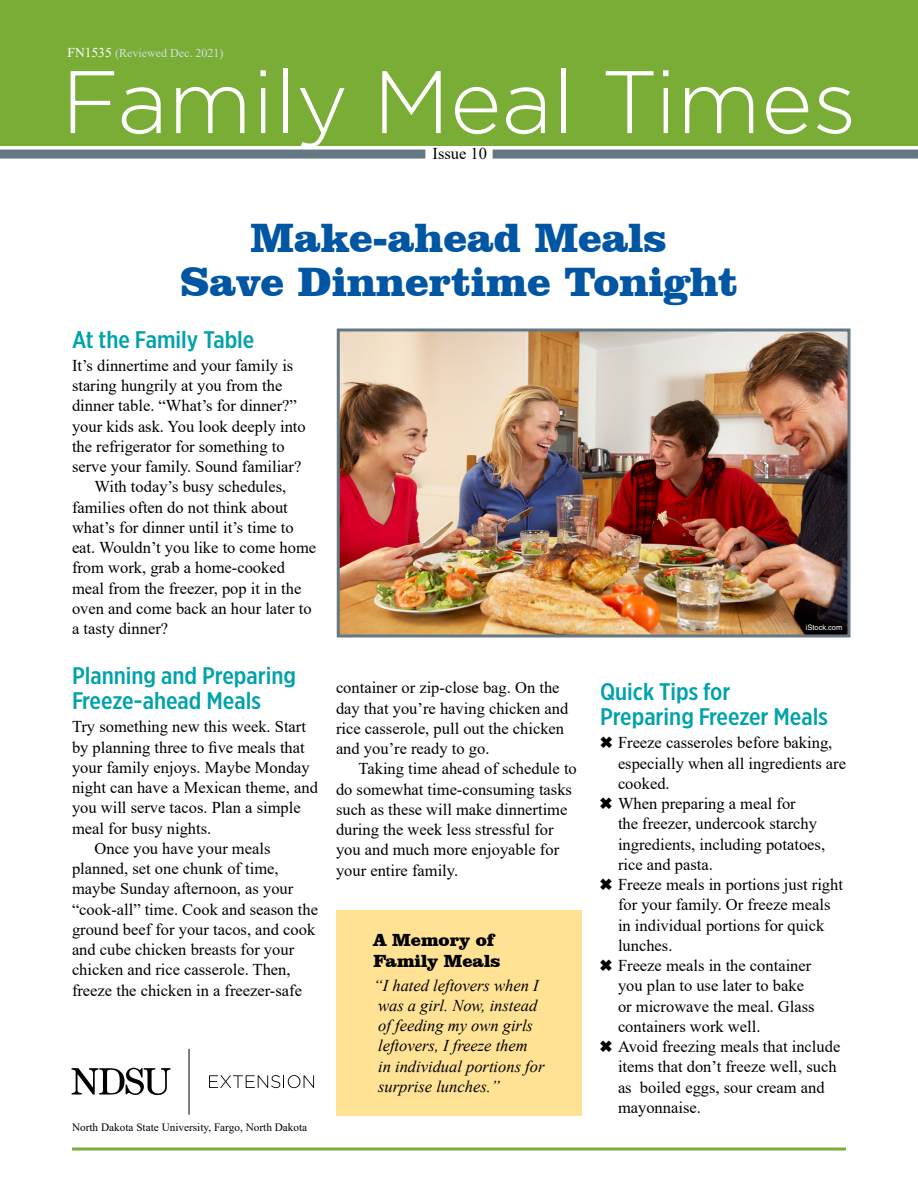
<style>
.page{position:relative;width:918px;height:1188px;background:#fff}
.page>*{position:absolute;margin:0;border:0;box-sizing:border-box;transform-origin:0 0}
.t1{font:300 88.5px "Gotham";color:#fff}
.Issue_Name{font:900 42px/43.5px "Clarendon BT";color:#0056a2;text-align:center}
.Subhead{font:500 24px/25.5px "Gotham X Narrow";color:#00a2ac;scale:1.1 1}
.Memory_title{font:900 18px/21px "Clarendon BT";color:#000}
.Body_text{font:16.5px/20.2px "Times New Roman";color:#000}
.Bullets{font:16.5px/20.2px "Times New Roman";color:#000}
.Memory_text{font:italic 16.5px/20.2px "Times New Roman";color:#000}
.Body_text-2{font:12px "Times New Roman";color:#d6dfe3}
.t2{font:11.25px "Times New Roman";color:#000}
.t3{font:7.5px "Helvetica LT Std";color:#fff}
.s1{font-size:13.5px;color:#fff}
</style>
<div class="page">
<div style="left:0;top:0;width:918px;height:146px;background:#79ad36"></div>
<div style="left:0;top:150px;width:425px;height:9px;background:#647883"></div>
<div style="left:493px;top:150px;width:425px;height:9px;background:#647883"></div>
<div style="left:336px;top:910px;width:246px;height:205px;background:#ffe293"></div>
<img style="left:341px;top:332px;width:505px;height:302px">
<div style="left:337px;top:328px;width:513px;height:310px;border:3px solid #647883"></div>
<hr style="left:72px;top:1148px;width:774px;height:3px;background:#79ad36">
<svg style="left:72px;top:1067px;width:99px;height:29px"></svg>
<hr style="left:189px;top:1049px;width:1px;height:66px;background:#000">
<svg style="left:209px;top:1075px;width:105px;height:13px"></svg>
<p class="Body_text-2" style="left:68px;top:44px;width:157px"><span class="s1">FN1535</span> (Reviewed Dec. 2021)</p>
<p class="t1" style="left:61px;top:46px;width:797px">Family Meal Times</p>
<p class="Body_text" style="left:433px;top:143px;width:56px">Issue 10</p>
<p class="Issue_Name" style="left:180px;top:215px;width:560px">Make-ahead Meals<br>Save Dinnertime Tonight</p>
<p class="Subhead" style="left:72px;top:326px;width:167px">At the Family Table</p>
<p class="Body_text" style="left:72px;top:355px;width:235px">It’s dinnertime and your family is staring hungrily at you from the dinner table. “What’s for dinner?” your kids ask. You look deeply into the refrigerator for something to serve your family. Sound familiar?</p>
<p class="Body_text" style="left:72px;top:476px;width:246px;text-indent:23px">With today’s busy schedules, families often do not think about what’s for dinner until it’s time to eat. Wouldn’t you like to come home from work, grab a home-cooked meal from the freezer, pop it in the oven and come back an hour later to a tasty dinner?</p>
<p class="Subhead" style="left:72px;top:662px;width:205px">Planning and Preparing<br>Freeze-ahead Meals</p>
<p class="Body_text" style="left:72px;top:716px;width:248px">Try something new this week. Start by planning three to five meals that your family enjoys. Maybe Monday night can have a Mexican theme, and you will serve tacos. Plan a simple meal for busy nights.</p>
<p class="Body_text" style="left:72px;top:838px;width:248px;text-indent:23px">Once you have your meals planned, set one chunk of time, maybe Sunday afternoon, as your “cook-all” time. Cook and season the ground beef for your tacos, and cook and cube chicken breasts for your chicken and rice casserole. Then, freeze the chicken in a freezer-safe</p>
<p class="t3" style="left:806px;top:623px;width:38px">iStock.com</p>
<p class="Body_text" style="left:336px;top:677px;width:234px">container or zip-close bag. On the day that you’re having chicken and rice casserole, pull out the chicken and you’re ready to go.</p>
<p class="Body_text" style="left:336px;top:758px;width:242px;text-indent:23px">Taking time ahead of schedule to do somewhat time-consuming tasks such as these will make dinnertime during the week less stressful for you and much more enjoyable for your entire family.</p>
<p class="Subhead" style="left:600px;top:678px;width:209px">Quick Tips for<br>Preparing Freezer Meals</p>
<p class="Bullets" style="left:618px;top:732px;width:230px;text-indent:-18px">✖ Freeze casseroles before baking, especially when all ingredients are cooked.</p>
<p class="Bullets" style="left:618px;top:793px;width:209px;text-indent:-18px">✖ When preparing a meal for<br>the freezer, undercook starchy ingredients, including potatoes, rice and pasta.</p>
<p class="Bullets" style="left:618px;top:874px;width:227px;text-indent:-18px">✖ Freeze meals in portions just right for your family. Or freeze meals in individual portions for quick lunches.</p>
<p class="Bullets" style="left:618px;top:955px;width:198px;text-indent:-18px">✖ Freeze meals in the container you plan to use later to bake or microwave the meal. Glass containers work well.</p>
<p class="Bullets" style="left:618px;top:1036px;width:224px;text-indent:-18px">✖ Avoid freezing meals that include items that don’t freeze well, such as boiled eggs, sour cream and mayonnaise.</p>
<p class="Memory_title" style="left:374px;top:929px;width:129px">A Memory of<br>Family Meals</p>
<p class="Memory_text" style="left:374px;top:975px;width:172px">“I hated leftovers when I was a girl. Now, instead of feeding my own girls leftovers, I freeze them<br>in individual portions for surprise lunches.”</p>
<p class="t2" style="left:72px;top:1119px;width:237px">North Dakota State University, Fargo, North Dakota</p>
</div>
